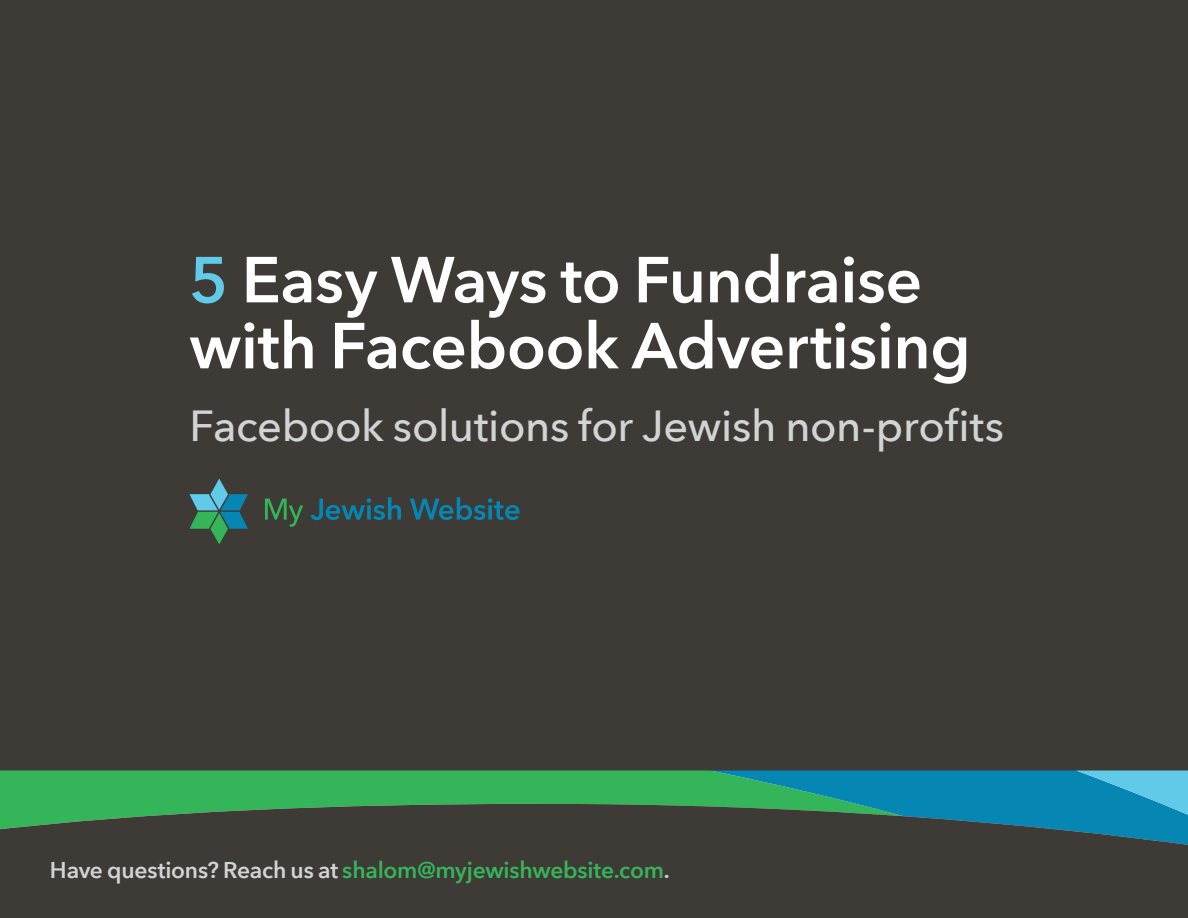
<style>
.page{position:relative;width:1188px;height:918px;background:#fff}
.page>*{position:absolute;margin:0;border:0;box-sizing:border-box;transform-origin:0 0}
.t1{font:600 64.2px/66px "Avenir Next";letter-spacing:-.01em;color:#fff}
.t2{font:500 43.35px "Avenir Next";letter-spacing:-.01em;color:#d1d3d4}
.t3{font:600 22.8px "Avenir Next";letter-spacing:-.01em;color:#35b55a}
.s1{color:#60cae8}
.s2{color:#d1d4d4}
</style>
<div class="page">
<div style="left:0;top:0;width:1188px;height:771px;background:#3e3a35"></div>
<div style="left:0;top:771px;width:710px;height:33px;background:#35b55a"></div>
<svg style="left:710px;top:771px;width:478px;height:33px;background:#1a97ac"></svg>
<svg style="left:0;top:804px;width:1188px;height:114px;background:#3b433d"></svg>
<svg style="left:190px;top:479px;width:58px;height:65px"></svg>
<svg style="left:265px;top:499px;width:38px;height:28px"></svg>
<svg style="left:311px;top:497px;width:90px;height:23px"></svg>
<svg style="left:410px;top:497px;width:110px;height:23px"></svg>
<h1 class="t1" style="left:190px;top:245px;width:783px"><span class="s1">5</span> Easy Ways to Fundraise with Facebook Advertising</h1>
<h2 class="t2" style="left:190px;top:389px;width:816px">Facebook solutions for Jewish non-profits</h2>
<p class="t3" style="left:50px;top:851px;width:621px"><span class="s2">Have questions? Reach us at</span> shalom@myjewishwebsite.com<span class="s2">.</span></p>
</div>
